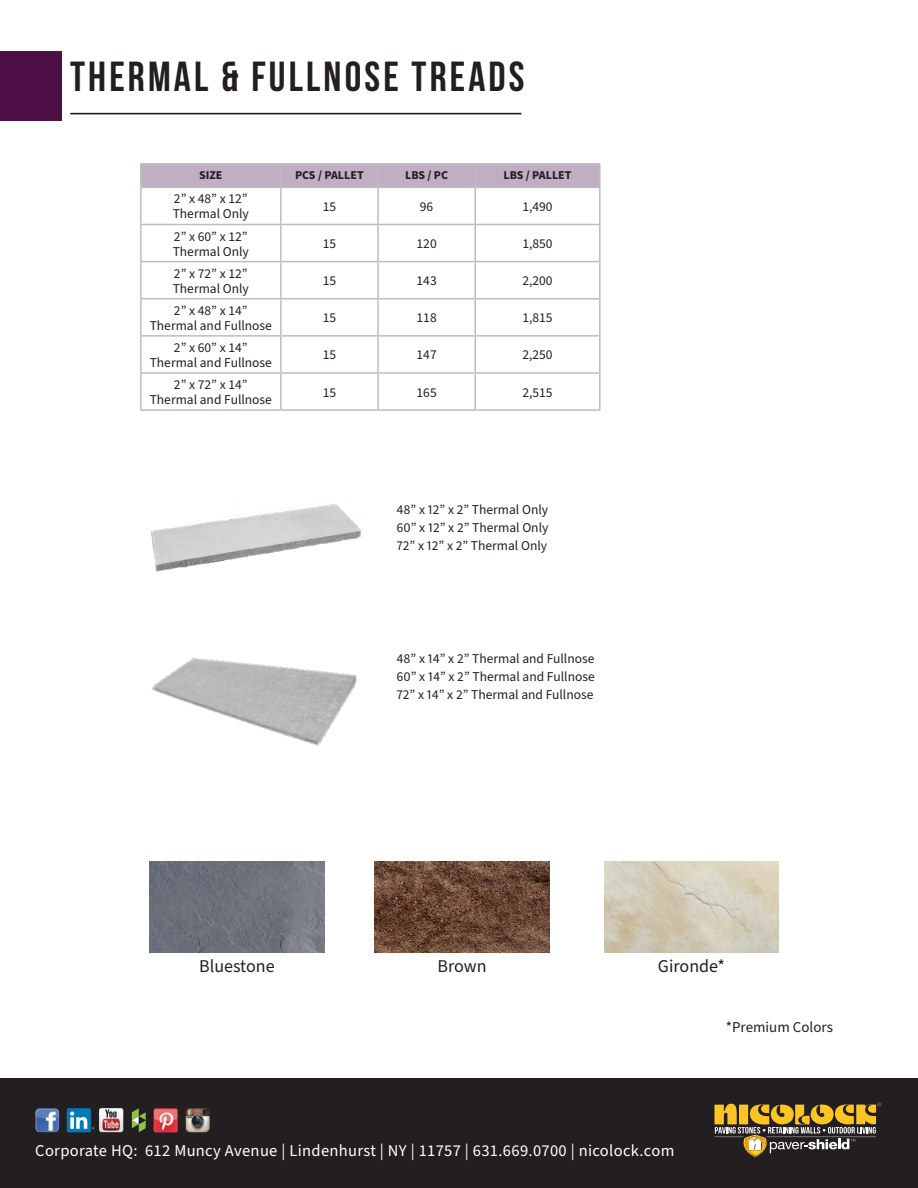
<style>
.page{position:relative;width:918px;height:1188px;background:#fff}
.page>*{position:absolute;margin:0;border:0;box-sizing:border-box;transform-origin:0 0}
.Side_Header_Text__He{font:42px "Bebas Neue";letter-spacing:.075em;color:#231f20}
.t1{font:18px "Source Sans Pro";color:#231f20}
.t2{font:16.5px "Source Sans Pro";letter-spacing:.02em;color:#fff}
.t3{font:15px "Source Sans Pro";color:#231f20}
.t4{font:13.5px/15px "Source Sans Pro";color:#231f20}
.t5{font:700 12px "Source Sans Pro";color:#231f20}
</style>
<div class="page">
<div style="left:0;top:51px;width:61px;height:69px;background:#4e0f47"></div>
<hr style="left:70px;top:113px;width:451px;height:1px;background:#231f20">
<div style="left:0;top:1079px;width:918px;height:109px;background:#231f20"></div>
<svg style="left:132px;top:1108px;width:14px;height:24px"></svg>
<img style="left:154px;top:1108px;width:24px;height:24px">
<div style="left:67px;top:1108px;width:24px;height:24px;background:#007bb6;border-radius:2px"></div>
<svg style="left:70px;top:1108px;width:53px;height:24px"></svg>
<img style="left:186px;top:1108px;width:24px;height:24px">
<img style="left:35px;top:1108px;width:24px;height:24px">
<svg style="left:714px;top:1103px;width:167px;height:54px"></svg>
<img style="left:150px;top:861px;width:174px;height:91px">
<img style="left:375px;top:861px;width:174px;height:91px">
<img style="left:604px;top:861px;width:175px;height:91px">
<img style="left:151px;top:504px;width:211px;height:68px">
<img style="left:152px;top:657px;width:206px;height:89px">
<hr style="left:475px;top:163px;width:126px;height:2px;background:#bcbdc0">
<div style="left:142px;top:165px;width:457px;height:22px;background:#c2aec3"></div>
<hr style="left:599px;top:165px;width:2px;height:22px;background:#bcbdc0">
<hr style="left:475px;top:187px;width:126px;height:1px;background:#bcbdc0">
<hr style="left:140px;top:163px;width:141px;height:2px;background:#bcbdc0">
<hr style="left:140px;top:165px;width:2px;height:22px;background:#bcbdc0">
<hr style="left:281px;top:163px;width:97px;height:2px;background:#bcbdc0">
<hr style="left:280px;top:165px;width:2px;height:22px;background:#bcbdc0">
<hr style="left:378px;top:163px;width:97px;height:2px;background:#bcbdc0">
<hr style="left:377px;top:165px;width:2px;height:22px;background:#bcbdc0">
<hr style="left:140px;top:187px;width:141px;height:1px;background:#bcbdc0">
<hr style="left:140px;top:188px;width:2px;height:36px;background:#bcbdc0">
<hr style="left:281px;top:187px;width:97px;height:1px;background:#bcbdc0">
<hr style="left:280px;top:188px;width:2px;height:36px;background:#bcbdc0">
<hr style="left:378px;top:187px;width:97px;height:1px;background:#bcbdc0">
<hr style="left:377px;top:188px;width:2px;height:36px;background:#bcbdc0">
<hr style="left:475px;top:188px;width:1px;height:36px;background:#bcbdc0">
<hr style="left:599px;top:188px;width:2px;height:36px;background:#bcbdc0">
<hr style="left:140px;top:224px;width:141px;height:1px;background:#bcbdc0">
<hr style="left:140px;top:225px;width:2px;height:36px;background:#bcbdc0">
<hr style="left:281px;top:224px;width:97px;height:1px;background:#bcbdc0">
<hr style="left:280px;top:225px;width:2px;height:36px;background:#bcbdc0">
<hr style="left:378px;top:224px;width:97px;height:1px;background:#bcbdc0">
<hr style="left:377px;top:225px;width:2px;height:36px;background:#bcbdc0">
<hr style="left:475px;top:224px;width:126px;height:1px;background:#bcbdc0">
<hr style="left:475px;top:225px;width:1px;height:36px;background:#bcbdc0">
<hr style="left:599px;top:225px;width:2px;height:36px;background:#bcbdc0">
<hr style="left:140px;top:261px;width:141px;height:1px;background:#bcbdc0">
<hr style="left:140px;top:262px;width:2px;height:36px;background:#bcbdc0">
<hr style="left:281px;top:261px;width:97px;height:1px;background:#bcbdc0">
<hr style="left:280px;top:262px;width:2px;height:36px;background:#bcbdc0">
<hr style="left:378px;top:261px;width:97px;height:1px;background:#bcbdc0">
<hr style="left:377px;top:262px;width:2px;height:36px;background:#bcbdc0">
<hr style="left:475px;top:261px;width:126px;height:1px;background:#bcbdc0">
<hr style="left:475px;top:262px;width:1px;height:36px;background:#bcbdc0">
<hr style="left:599px;top:262px;width:2px;height:36px;background:#bcbdc0">
<hr style="left:140px;top:298px;width:141px;height:1px;background:#bcbdc0">
<hr style="left:140px;top:299px;width:2px;height:36px;background:#bcbdc0">
<hr style="left:281px;top:298px;width:97px;height:1px;background:#bcbdc0">
<hr style="left:280px;top:299px;width:2px;height:36px;background:#bcbdc0">
<hr style="left:378px;top:298px;width:97px;height:1px;background:#bcbdc0">
<hr style="left:377px;top:299px;width:2px;height:36px;background:#bcbdc0">
<hr style="left:475px;top:298px;width:126px;height:1px;background:#bcbdc0">
<hr style="left:475px;top:299px;width:1px;height:36px;background:#bcbdc0">
<hr style="left:599px;top:299px;width:2px;height:36px;background:#bcbdc0">
<hr style="left:140px;top:335px;width:141px;height:2px;background:#bcbdc0">
<hr style="left:140px;top:337px;width:2px;height:35px;background:#bcbdc0">
<hr style="left:281px;top:335px;width:97px;height:2px;background:#bcbdc0">
<hr style="left:280px;top:337px;width:2px;height:35px;background:#bcbdc0">
<hr style="left:378px;top:335px;width:97px;height:2px;background:#bcbdc0">
<hr style="left:377px;top:337px;width:2px;height:35px;background:#bcbdc0">
<hr style="left:475px;top:335px;width:126px;height:2px;background:#bcbdc0">
<hr style="left:475px;top:337px;width:1px;height:35px;background:#bcbdc0">
<hr style="left:599px;top:337px;width:2px;height:35px;background:#bcbdc0">
<hr style="left:140px;top:372px;width:141px;height:2px;background:#bcbdc0">
<hr style="left:140px;top:374px;width:2px;height:35px;background:#bcbdc0">
<hr style="left:281px;top:372px;width:97px;height:2px;background:#bcbdc0">
<hr style="left:280px;top:374px;width:2px;height:35px;background:#bcbdc0">
<hr style="left:378px;top:372px;width:97px;height:2px;background:#bcbdc0">
<hr style="left:377px;top:374px;width:2px;height:35px;background:#bcbdc0">
<hr style="left:475px;top:372px;width:126px;height:2px;background:#bcbdc0">
<hr style="left:475px;top:374px;width:1px;height:35px;background:#bcbdc0">
<hr style="left:599px;top:374px;width:2px;height:35px;background:#bcbdc0">
<hr style="left:140px;top:409px;width:141px;height:2px;background:#bcbdc0">
<hr style="left:281px;top:409px;width:97px;height:2px;background:#bcbdc0">
<hr style="left:378px;top:409px;width:97px;height:2px;background:#bcbdc0">
<hr style="left:475px;top:409px;width:126px;height:2px;background:#bcbdc0">
<p class="Side_Header_Text__He" style="left:70px;top:53px;width:456px">THERMAL &amp; FULLNOSE TREADS</p>
<p class="t5" style="left:199px;top:167px;width:25px">SIZE</p>
<p class="t5" style="left:295px;top:167px;width:70px">PCS / PALLET</p>
<p class="t5" style="left:405px;top:167px;width:45px">LBS / PC</p>
<p class="t5" style="left:503px;top:167px;width:70px">LBS / PALLET</p>
<p class="t4" style="left:173px;top:192px;width:78px">2” x 48” x 12”<br>Thermal Only</p>
<p class="t4" style="left:323px;top:199px;width:15px">15</p>
<p class="t4" style="left:420px;top:199px;width:15px">96</p>
<p class="t4" style="left:522px;top:199px;width:32px">1,490</p>
<p class="t4" style="left:173px;top:229px;width:78px">2” x 60” x 12”<br>Thermal Only</p>
<p class="t4" style="left:323px;top:237px;width:15px">15</p>
<p class="t4" style="left:417px;top:237px;width:22px">120</p>
<p class="t4" style="left:522px;top:237px;width:32px">1,850</p>
<p class="t4" style="left:173px;top:266px;width:78px">2” x 72” x 12”<br>Thermal Only</p>
<p class="t4" style="left:323px;top:274px;width:15px">15</p>
<p class="t4" style="left:417px;top:274px;width:22px">143</p>
<p class="t4" style="left:522px;top:274px;width:32px">2,200</p>
<p class="t4" style="left:150px;top:303px;width:124px;text-align:center">2” x 48” x 14”<br>Thermal and Fullnose</p>
<p class="t4" style="left:323px;top:311px;width:15px">15</p>
<p class="t4" style="left:417px;top:311px;width:22px">118</p>
<p class="t4" style="left:522px;top:311px;width:32px">1,815</p>
<p class="t4" style="left:150px;top:340px;width:124px;text-align:center">2” x 60” x 14”<br>Thermal and Fullnose</p>
<p class="t4" style="left:323px;top:348px;width:15px">15</p>
<p class="t4" style="left:417px;top:348px;width:22px">147</p>
<p class="t4" style="left:522px;top:348px;width:32px">2,250</p>
<p class="t4" style="left:150px;top:378px;width:124px;text-align:center">2” x 72” x 14”<br>Thermal and Fullnose</p>
<p class="t4" style="left:323px;top:385px;width:15px">15</p>
<p class="t4" style="left:417px;top:385px;width:22px">165</p>
<p class="t4" style="left:522px;top:385px;width:32px">2,515</p>
<p class="t4" style="left:396px;top:501px;width:153px;line-height:18px;text-align:justify">48” x 12” x 2” Thermal Only 60” x 12” x 2” Thermal Only 72” x 12” x 2” Thermal Only</p>
<p class="t4" style="left:396px;top:650px;width:200px;line-height:18px;text-align:justify">48” x 14” x 2” Thermal and Fullnose 60” x 14” x 2” Thermal and Fullnose 72” x 14” x 2” Thermal and Fullnose</p>
<p class="t1" style="left:199px;top:954px;width:77px">Bluestone</p>
<p class="t1" style="left:437px;top:954px;width:51px">Brown</p>
<p class="t1" style="left:658px;top:954px;width:69px">Gironde*</p>
<p class="t2" style="left:35px;top:1140px;width:641px">Corporate HQ: 612 Muncy Avenue | Lindenhurst | NY | 11757 | 631.669.0700 | nicolock.com</p>
<p class="t3" style="left:726px;top:1017px;width:109px">*Premium Colors</p>
</div>
